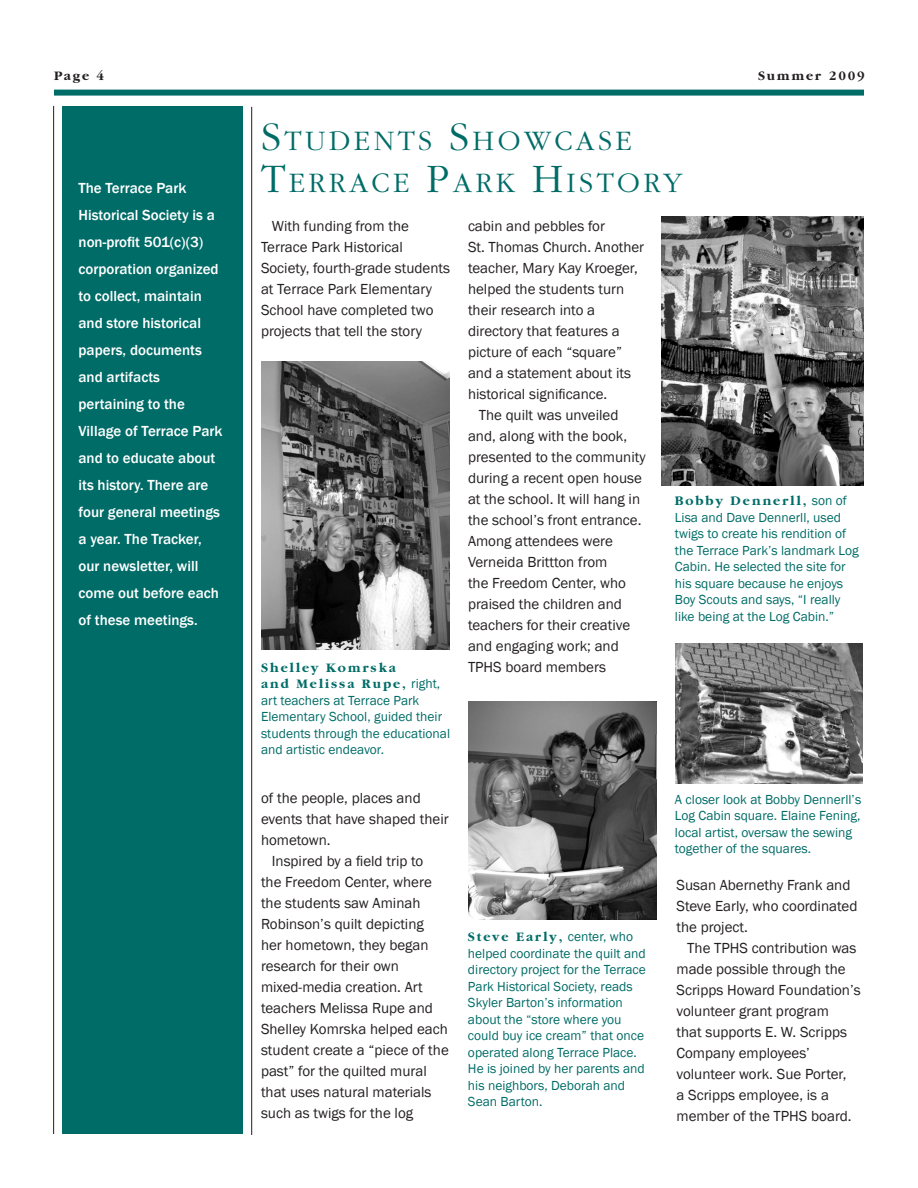
<style>
.page{position:relative;width:918px;height:1188px;background:#fff}
.page>*{position:absolute;margin:0;border:0;box-sizing:border-box;transform-origin:0 0}
.t1{font:300 29.4px/42px "Garamond";letter-spacing:.115em;color:#006c67}
.t2{font:15px/21px "Franklin Gothic";color:#231f20}
.t3{font:500 15px/27px "Franklin Gothic";color:#fff}
.t4{font:13.5px/16.5px "Franklin Gothic";color:#006c67}
.t5{font:700 13.5px/16.5px "Garamond";letter-spacing:.14em;color:#006c67}
.t6{font:700 13.5px "Garamond";letter-spacing:.14em;color:#231f20}
.s1{font-size:42px}
.s2{font-family:"Franklin Gothic";font-weight:400}
</style>
<div class="page">
<div style="left:54px;top:90px;width:810px;height:6px;background:#006c67"></div>
<hr style="left:251px;top:107px;width:1px;height:1028px;background:#231f20">
<div style="left:62px;top:107px;width:181px;height:1027px;background:#006c67"></div>
<hr style="left:53px;top:106px;width:1px;height:1028px;background:#231f20">
<img style="left:468px;top:701px;width:189px;height:218px">
<img style="left:661px;top:216px;width:203px;height:270px">
<img style="left:261px;top:362px;width:189px;height:288px">
<img style="left:675px;top:643px;width:187px;height:141px">
<p class="t6" style="left:54px;top:71px;width:52px">Page 4</p>
<p class="t6" style="left:758px;top:71px;width:108px">Summer 2009</p>
<h1 class="t1" style="left:261px;top:122px;width:423px"><span class="s1">S</span>TUDENTS <span class="s1">S</span>HOWCASE<br><span class="s1">T</span>ERRACE <span class="s1">P</span>ARK <span class="s1">H</span>ISTORY</h1>
<p class="t2" style="left:261px;top:215px;width:191px;text-indent:11px">With funding from the<br>Terrace Park Historical<br>Society, fourth-grade students at Terrace Park Elementary<br>School have completed two projects that tell the story</p>
<p class="t3" style="left:79px;top:175px;width:145px">The Terrace Park<br>Historical Society is a non-profit 501(c)(3) corporation organized to collect, maintain and store historical papers, documents and artifacts pertaining to the<br>Village of Terrace Park and to educate about its history. There are four general meetings a year. The Tracker, our newsletter, will come out before each of these meetings.</p>
<p class="t2" style="left:468px;top:215px;width:139px">cabin and pebbles for</p>
<p class="t2" style="left:468px;top:236px;width:178px">St. Thomas Church. Another</p>
<p class="t2" style="left:468px;top:257px;width:171px">teacher, Mary Kay Kroeger,</p>
<p class="t2" style="left:468px;top:278px;width:158px">helped the students turn</p>
<p class="t2" style="left:468px;top:299px;width:129px">their research into a</p>
<p class="t2" style="left:468px;top:320px;width:153px">directory that features a</p>
<p class="t2" style="left:468px;top:341px;width:156px">picture of each “square”</p>
<p class="t2" style="left:468px;top:362px;width:165px">and a statement about its</p>
<p class="t2" style="left:468px;top:383px;width:141px">historical significance.</p>
<p class="t2" style="left:479px;top:404px;width:141px">The quilt was unveiled</p>
<p class="t2" style="left:468px;top:425px;width:161px">and, along with the book,</p>
<p class="t2" style="left:468px;top:446px;width:179px">presented to the community</p>
<p class="t2" style="left:468px;top:467px;width:175px">during a recent open house</p>
<p class="t2" style="left:468px;top:488px;width:174px">at the school. It will hang in</p>
<p class="t2" style="left:468px;top:509px;width:175px">the school’s front entrance.</p>
<p class="t2" style="left:468px;top:530px;width:146px">Among attendees were</p>
<p class="t2" style="left:468px;top:551px;width:141px">Verneida Brittton from</p>
<p class="t2" style="left:468px;top:572px;width:160px">the Freedom Center, who</p>
<p class="t2" style="left:468px;top:593px;width:156px">praised the children and</p>
<p class="t2" style="left:468px;top:614px;width:164px">teachers for their creative</p>
<p class="t2" style="left:468px;top:635px;width:152px">and engaging work; and</p>
<p class="t2" style="left:468px;top:656px;width:140px">TPHS board members</p>
<p class="t5" style="left:675px;top:494px;width:173px">Bobby Dennerll, <span class="s2">son of</span></p>
<p class="t4" style="left:675px;top:509px;width:185px">Lisa and Dave Dennerll, used twigs to create his rendition of the Terrace Park’s landmark Log<br>Cabin. He selected the site for his square because he enjoys<br>Boy Scouts and says, “I really like being at the Log Cabin.”</p>
<p class="t5" style="left:261px;top:660px;width:181px">Shelley Komrska<br>and Melissa Rupe, <span class="s2">right,</span></p>
<p class="t4" style="left:261px;top:692px;width:191px">art teachers at Terrace Park<br>Elementary School, guided their students through the educational and artistic endeavor.</p>
<p class="t2" style="left:261px;top:787px;width:161px">of the people, places and</p>
<p class="t2" style="left:261px;top:808px;width:189px">events that have shaped their</p>
<p class="t2" style="left:261px;top:829px;width:71px">hometown.</p>
<p class="t2" style="left:272px;top:850px;width:153px">Inspired by a field trip to</p>
<p class="t2" style="left:261px;top:871px;width:172px">the Freedom Center, where</p>
<p class="t2" style="left:261px;top:892px;width:161px">the students saw Aminah</p>
<p class="t2" style="left:261px;top:913px;width:164px">Robinson’s quilt depicting</p>
<p class="t2" style="left:261px;top:934px;width:169px">her hometown, they began</p>
<p class="t2" style="left:261px;top:955px;width:140px">research for their own</p>
<p class="t2" style="left:261px;top:976px;width:163px">mixed-media creation. Art</p>
<p class="t2" style="left:261px;top:997px;width:173px">teachers Melissa Rupe and</p>
<p class="t2" style="left:261px;top:1018px;width:188px">Shelley Komrska helped each</p>
<p class="t2" style="left:261px;top:1039px;width:189px">student create a “piece of the</p>
<p class="t2" style="left:261px;top:1060px;width:167px">past” for the quilted mural</p>
<p class="t2" style="left:261px;top:1081px;width:172px">that uses natural materials</p>
<p class="t2" style="left:261px;top:1102px;width:154px">such as twigs for the log</p>
<p class="t5" style="left:468px;top:930px;width:167px">Steve Early, <span class="s2">center, who</span></p>
<p class="t4" style="left:468px;top:945px;width:179px">helped coordinate the quilt and directory project for the Terrace<br>Park Historical Society, reads<br>Skyler Barton’s information about the “store where you could buy ice cream” that once operated along Terrace Place.<br>He is joined by her parents and his neighbors, Deborah and<br>Sean Barton.</p>
<p class="t4" style="left:675px;top:791px;width:188px">A closer look at Bobby Dennerll’s<br>Log Cabin square. Elaine Fening, local artist, oversaw the sewing together of the squares.</p>
<p class="t2" style="left:676px;top:874px;width:182px">Susan Abernethy Frank and<br>Steve Early, who coordinated the project.</p>
<p class="t2" style="left:676px;top:937px;width:186px;text-indent:11px">The TPHS contribution was made possible through the<br>Scripps Howard Foundation’s volunteer grant program<br>that supports E. W. Scripps<br>Company employees’ volunteer work. Sue Porter,<br>a Scripps employee, is a member of the TPHS board.</p>
</div>
